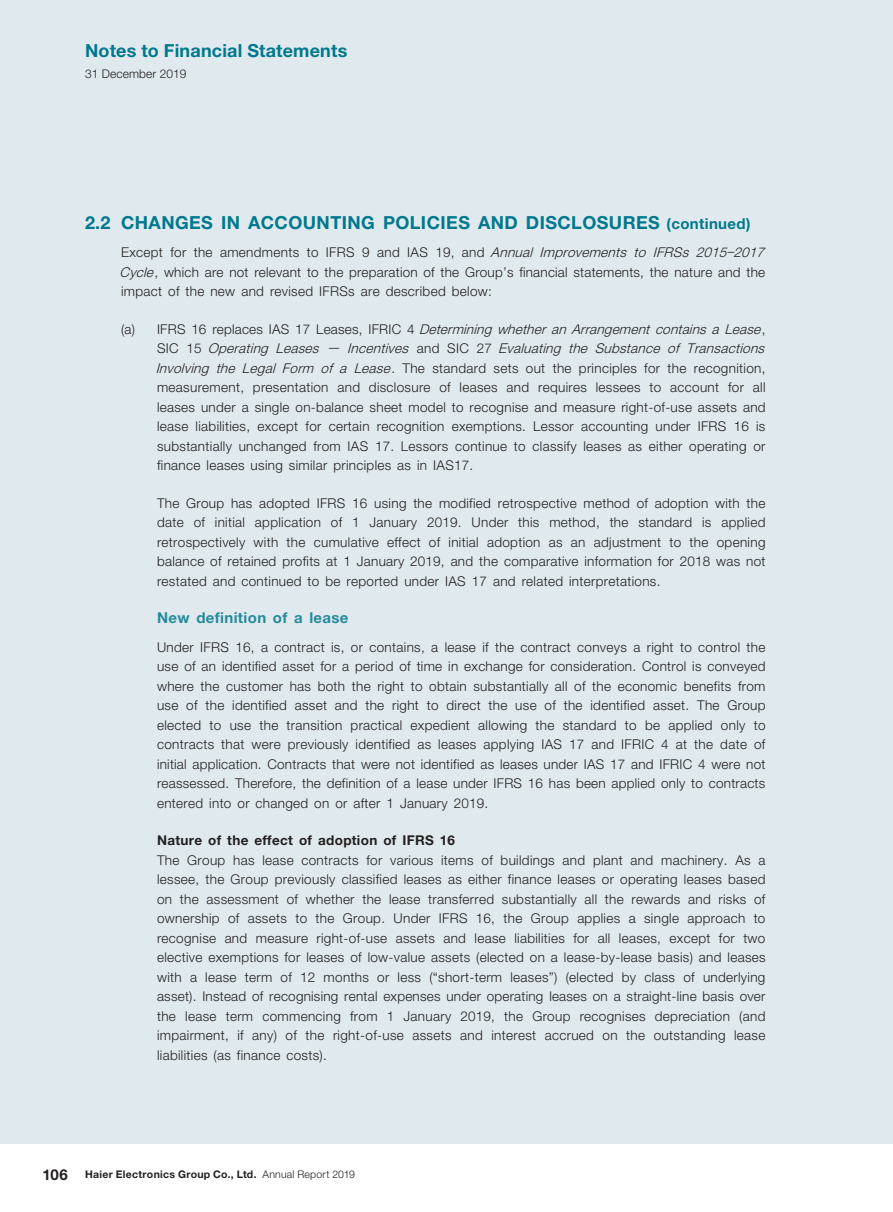
<style>
.page{position:relative;width:893px;height:1212px;background:#fff}
.page>*{position:absolute;margin:0;border:0;box-sizing:border-box;transform-origin:0 0}
._03_H1{font:700 18px "Helvetica Neue LT Std";letter-spacing:.025em;color:#00788d}
._04___H2{font:700 15px "Helvetica Neue LT Std";letter-spacing:.025em;color:#258a9c}
._13_____P4{font:300 13.5px/19.5px "Helvetica Neue LT Std";letter-spacing:.025em;color:#231f20;text-align:justify}
._08____IN2{font:300 13.5px/19.5px "Helvetica Neue LT Std";letter-spacing:.025em;color:#231f20}
._12___P2{font:300 13.5px/19.5px "Helvetica Neue LT Std";letter-spacing:.02em;color:#231f20}
._05_____H3{font:700 13.5px "Helvetica Neue LT Std";letter-spacing:.025em;color:#231f20}
.t1{font:300 12px "Helvetica Neue LT Std";letter-spacing:.01em;color:#231f20}
.t2{font:700 10.5px "Helvetica Neue LT Std";letter-spacing:.03em;color:#231f20}
.s1{font-size:15px}
.s2{font-style:italic}
.s3{font-weight:300}
</style>
<div class="page">
<div style="left:0;top:0;width:893px;height:1144px;background:#e0eaee"></div>
<h1 class="_03_H1" style="left:85px;top:40px;width:264px">Notes to Financial Statements</h1>
<p class="t1" style="left:85px;top:67px;width:103px">31 December 2019</p>
<p class="_03_H1" style="left:85px;top:211px;width:667px">2.2 CHANGES IN ACCOUNTING POLICIES AND DISCLOSURES <span class="s1">(continued)</span></p>
<p class="_12___P2" style="left:120px;top:242px;width:650px">Except for the amendments to IFRS 9 and IAS 19, and <span class="s2">Annual Improvements to IFRSs 2015–2017<br>Cycle</span>, which are not relevant to the preparation of the Group’s financial statements, the nature and the impact of the new and revised IFRSs are described below:</p>
<p class="_08____IN2" style="left:156px;top:319px;width:614px;text-indent:-35px">( a ) I F R S 1 6 r e p l a c e s I A S 1 7 L e a s e s , I F R I C 4 <span class="s2">Determining whether an Arrangement contains a Lease</span>, S I C 1 5 <span class="s2">Operating Leases — Incentives</span> a n d S I C 2 7 <span class="s2">Evaluating the Substance of Transactions Involving the Legal Form of a Lease</span>. The standard sets out the principles for the recognition, measurement, presentation and disclosure of leases and requires lessees to account for all leases under a single on-balance sheet model to recognise and measure right-of-use assets and lease liabilities, except for certain recognition exemptions. Lessor accounting under IFRS 16 is substantially unchanged from IAS 17. Lessors continue to classify leases as either operating or finance leases using similar principles as in IAS17.</p>
<p class="_13_____P4" style="left:157px;top:493px;width:610px">The Group has adopted IFRS 16 using the modified retrospective method of adoption with the date of initial application of 1 January 2019. Under this method, the standard is applied retrospectively with the cumulative effect of initial adoption as an adjustment to the opening balance of retained profits at 1 January 2019, and the comparative information for 2018 was not restated and continued to be reported under IAS 17 and related interpretations.</p>
<p class="_04___H2" style="left:157px;top:609px;width:193px">New definition of a lease</p>
<p class="_13_____P4" style="left:157px;top:637px;width:610px">Under IFRS 16, a contract is, or contains, a lease if the contract conveys a right to control the use of an identified asset for a period of time in exchange for consideration. Control is conveyed where the customer has both the right to obtain substantially all of the economic benefits from use of the identified asset and the right to direct the use of the identified asset. The Group elected to use the transition practical expedient allowing the standard to be applied only to contracts that were previously identified as leases applying IAS 17 and IFRIC 4 at the date of initial application. Contracts that were not identified as leases under IAS 17 and IFRIC 4 were not reassessed. Therefore, the definition of a lease under IFRS 16 has been applied only to contracts entered into or changed on or after 1 January 2019.</p>
<p class="_05_____H3" style="left:157px;top:832px;width:300px">Nature of the effect of adoption of IFRS 16</p>
<p class="_13_____P4" style="left:157px;top:850px;width:610px">The Group has lease contracts for various items of buildings and plant and machinery. As a lessee, the Group previously classified leases as either finance leases or operating leases based on the assessment of whether the lease transferred substantially all the rewards and risks of ownership of assets to the Group. Under IFRS 16, the Group applies a single approach to recognise and measure right-of-use assets and lease liabilities for all leases, except for two elective exemptions for leases of low-value assets (elected on a lease-by-lease basis) and leases with a lease term of 12 months or less (“short-term leases”) (elected by class of underlying asset). Instead of recognising rental expenses under operating leases on a straight-line basis over the lease term commencing from 1 January 2019, the Group recognises depreciation (and impairment, if any) of the right-of-use assets and interest accrued on the outstanding lease liabilities (as finance costs).</p>
<p class="t2" style="left:43px;top:1167px;width:314px"><span class="s1">106</span> Haier Electronics Group Co., Ltd. <span class="s3">Annual Report 2019</span></p>
</div>
